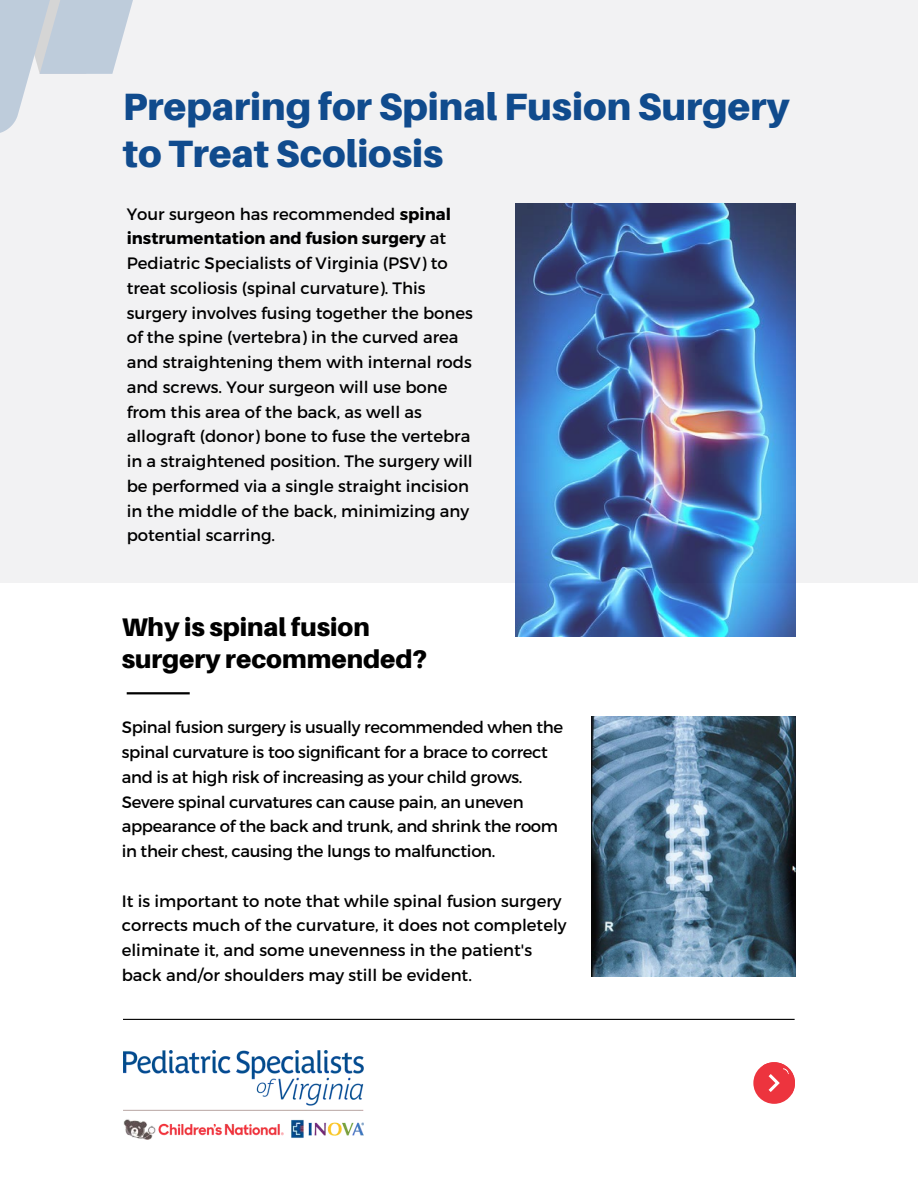
<style>
.page{position:relative;width:918px;height:1188px;background:#fff}
.page>*{position:absolute;margin:0;border:0;box-sizing:border-box;transform-origin:0 0}
.t1{font:900 38.1px/47.2px "Aileron";color:#104b8d}
.t2{font:900 25.5px/31.5px "Aileron";color:#000}
.t3{font:16.5px/24.8px "Montserrat";color:#000}
.t4{font:16.5px/24.8px "Montserrat";letter-spacing:-.02em;color:#000}
.s1{font-weight:700}
</style>
<div class="page">
<div style="left:0;top:0;width:918px;height:583px;background:#f2f2f3"></div>
<img style="left:515px;top:203px;width:280px;height:433px">
<hr style="left:123px;top:1019px;width:672px;height:1px;background:#000">
<hr style="left:127px;top:692px;width:63px;height:2px;background:#000">
<div style="left:753px;top:1062px;width:42px;height:42px;background:#ed343e;border-radius:50%"></div>
<svg style="left:760px;top:1062px;width:35px;height:35px"></svg>
<img style="left:123px;top:1051px;width:241px;height:88px">
<svg style="left:0;top:0;width:133px;height:133px"></svg>
<img style="left:592px;top:717px;width:203px;height:260px">
<h1 class="t1" style="left:123px;top:82px;width:668px">Preparing for Spinal Fusion Surgery to Treat Scoliosis</h1>
<p class="t3" style="left:127px;top:201px;width:348px">Your surgeon has recommended <span class="s1">spinal instrumentation and fusion surgery</span> at Pediatric Specialists of Virginia (PSV) to treat scoliosis (spinal curvature). This surgery involves fusing together the bones of the spine (vertebra) in the curved area and straightening them with internal rods and screws. Your surgeon will use bone from this area of the back, as well as allograft (donor) bone to fuse the vertebra in a straightened position. The surgery will be performed via a single straight incision in the middle of the back, minimizing any potential scarring.</p>
<h2 class="t2" style="left:122px;top:611px;width:307px">Why is spinal fusion surgery recommended?</h2>
<p class="t4" style="left:122px;top:714px;width:443px">Spinal fusion surgery is usually recommended when the spinal curvature is too significant for a brace to correct and is at high risk of increasing as your child grows.<br>Severe spinal curvatures can cause pain, an uneven appearance of the back and trunk, and shrink the room in their chest, causing the lungs to malfunction.</p>
<p class="t3" style="left:122px;top:887px;width:446px">It is important to note that while spinal fusion surgery corrects much of the curvature, it does not completely eliminate it, and some unevenness in the patient's back and/or shoulders may still be evident.</p>
</div>
